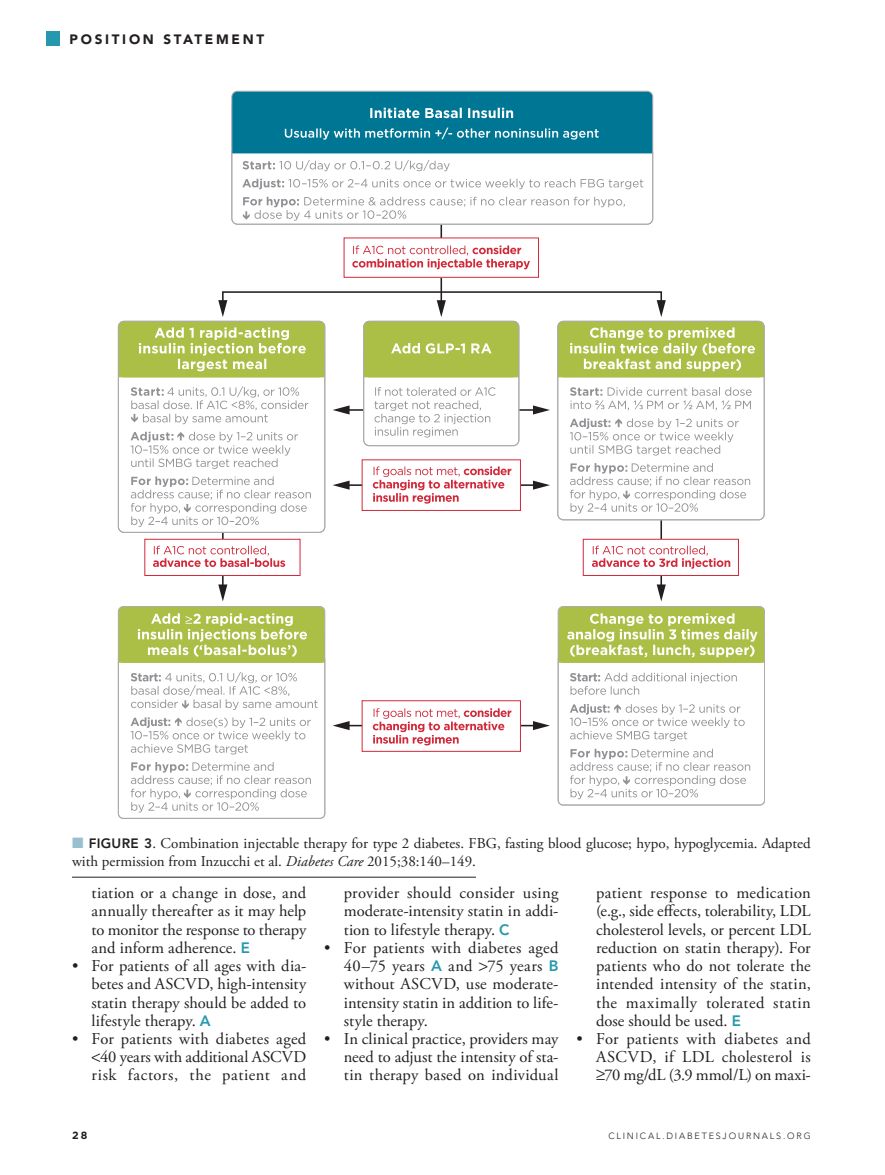
<style>
.page{position:relative;width:885px;height:1175px;background:#fff}
.page>*{position:absolute;margin:0;border:0;box-sizing:border-box;transform-origin:0 0}
.t1{font:16.5px/18.1px "Adobe Garamond Pro";letter-spacing:.005em;color:#231f20;text-align:justify}
.t2{font:15px/18px "Adobe Garamond Pro";color:#231f20}
.t3{font:900 13.5px "Avenir LT Std";letter-spacing:.2em;color:#231f20}
.t4{font:700 10.5px "Gotham";color:#231f20}
.t5{font:300 9px "Avenir LT Std";letter-spacing:.2em;color:#231f20}
.s1{color:#99c0ce}
.s2{font-family:"Avenir LT Std";font-weight:800;font-size:13.5px}
.s3{font-style:italic}
.s4{font-family:"Avenir LT Std";font-weight:800;font-size:15px;color:#2598ad}
</style>
<div class="page">
<div style="left:47px;top:31px;width:13px;height:14px;background:#2598ad"></div>
<svg style="left:118px;top:91px;width:646px;height:727px"></svg>
<svg style="left:131px;top:386px;width:177px;height:38px"></svg>
<svg style="left:130px;top:432px;width:168px;height:37px"></svg>
<svg style="left:131px;top:476px;width:180px;height:51px"></svg>
<svg style="left:569px;top:387px;width:182px;height:23px"></svg>
<svg style="left:569px;top:418px;width:169px;height:37px"></svg>
<svg style="left:570px;top:463px;width:180px;height:50px"></svg>
<svg style="left:569px;top:672px;width:167px;height:22px"></svg>
<svg style="left:569px;top:704px;width:175px;height:37px"></svg>
<svg style="left:570px;top:748px;width:180px;height:51px"></svg>
<svg style="left:131px;top:672px;width:186px;height:38px"></svg>
<svg style="left:130px;top:717px;width:181px;height:37px"></svg>
<svg style="left:131px;top:762px;width:180px;height:50px"></svg>
<svg style="left:242px;top:160px;width:207px;height:11px"></svg>
<svg style="left:242px;top:179px;width:401px;height:10px"></svg>
<svg style="left:243px;top:197px;width:381px;height:24px"></svg>
<hr style="left:72px;top:876px;width:404px;height:1px;background:#231f20">
<p class="t3" style="left:69px;top:31px;width:196px">POSITION STATEMENT</p>
<p class="t2" style="left:72px;top:835px;width:740px"><span class="s1">■</span> <span class="s2">FIGURE 3</span>. Combination injectable therapy for type 2 diabetes. FBG, fasting blood glucose; hypo, hypoglycemia. Adapted with permission from Inzucchi et al. <span class="s3">Diabetes Care</span> 2015;38:140–149.</p>
<p class="t1" style="left:92px;top:884px;width:216px">tiation or a change in dose, and annually thereafter as it may help to monitor the response to therapy and inform adherence. <span class="s4">E</span></p>
<p class="t1" style="left:92px;top:957px;width:216px;text-indent:-20px">• For patients of all ages with dia&shy;betes and ASCVD, high-intensity statin therapy should be added to lifestyle therapy. <span class="s4">A</span></p>
<p class="t1" style="left:72px;top:1030px;width:236px;text-align:right">• For patients with diabetes aged<br>40 years with additional ASCVD risk factors, the patient and</p>
<p class="t1" style="left:344px;top:884px;width:216px">provider should consider using moderate-intensity statin in addi&shy;tion to lifestyle therapy. <span class="s4">C</span></p>
<p class="t1" style="left:344px;top:939px;width:216px;text-indent:-20px">• For patients with diabetes aged 40–75 years <span class="s4">A</span> and 75 years <span class="s4">B </span>without ASCVD, use moderate&shy;intensity statin in addition to life&shy;style therapy.</p>
<p class="t1" style="left:344px;top:1030px;width:216px;text-indent:-20px">• In clinical practice, providers may need to adjust the intensity of sta&shy;tin therapy based on individual</p>
<p class="t1" style="left:596px;top:884px;width:216px">patient response to medication (e.g., side effects, tolerability, LDL cholesterol levels, or percent LDL reduction on statin therapy). For patients who do not tolerate the intended intensity of the statin, the maximally tolerated statin dose should be used. <span class="s4">E</span></p>
<p class="t1" style="left:596px;top:1030px;width:216px;text-indent:-20px">• For patients with diabetes and ASCVD, if LDL cholesterol is ≥70 mg/dL (3.9 mmol/L) on maxi-</p>
<p class="t4" style="left:72px;top:1128px;width:17px">28</p>
<p class="t5" style="left:608px;top:1130px;width:204px">CLINICAL.DIABETESJOURNALS.ORG</p>
</div>
